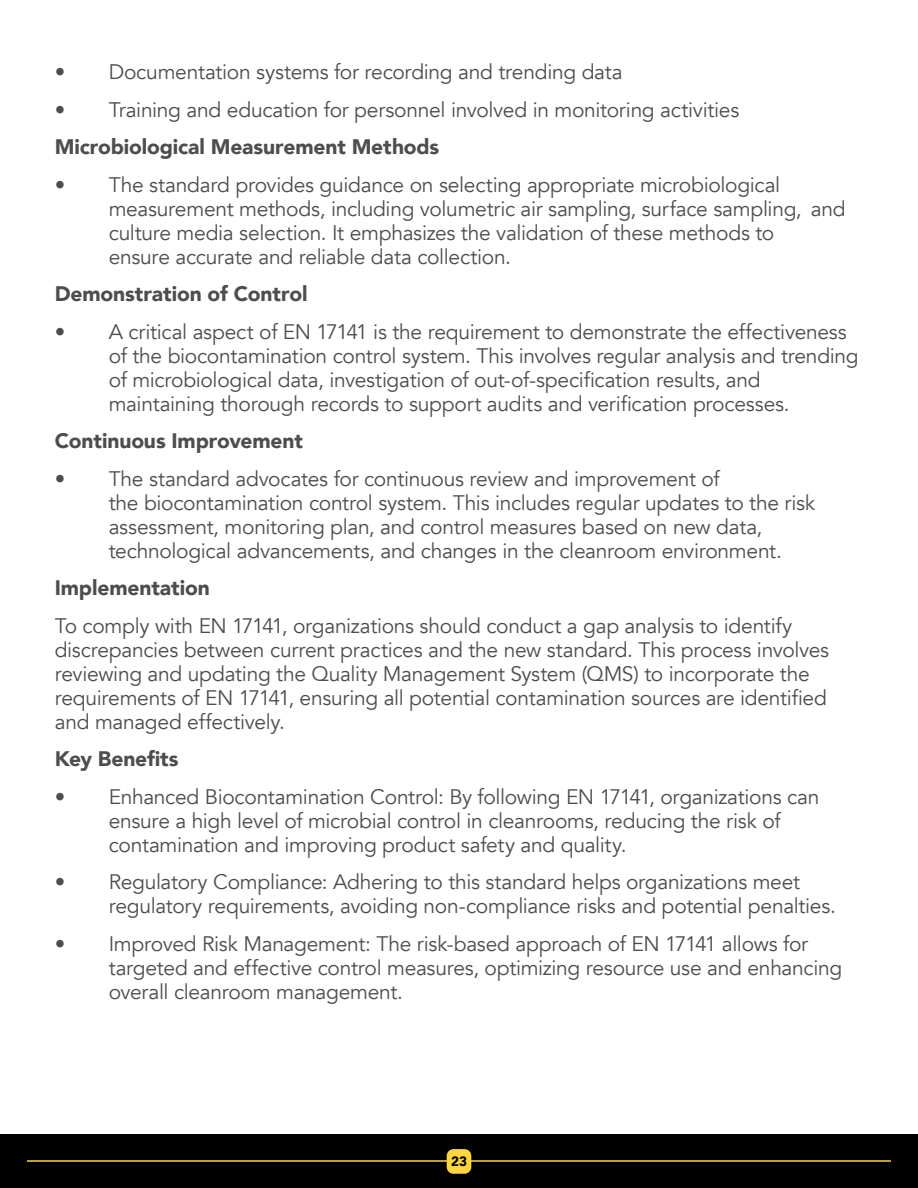
<style>
.page{position:relative;width:918px;height:1188px;background:#fff}
.page>*{position:absolute;margin:0;border:0;box-sizing:border-box;transform-origin:0 0}
.t1{font:21px/24px "Avenir";letter-spacing:-.015em;color:#4d4d4f}
.t2{font:900 21px "Avenir";letter-spacing:-.005em;color:#4d4d4f}
.t3{font:900 13.5px "Avenir";color:#000}
</style>
<div class="page">
<div style="left:0;top:1134px;width:918px;height:54px;background:#000"></div>
<hr style="left:27px;top:1160px;width:864px;height:2px;background:#ffd540">
<div style="left:447px;top:1149px;width:24px;height:25px;background:#ffd540;border-radius:7px"></div>
<p class="t1" style="left:55px;top:60px;width:569px">• Documentation systems for recording and trending data</p>
<p class="t1" style="left:55px;top:98px;width:686px">• Training and education for personnel involved in monitoring activities</p>
<p class="t2" style="left:55px;top:129px;width:386px">Microbiological Measurement Methods</p>
<p class="t1" style="left:109px;top:173px;width:738px;text-indent:-54px">• The standard provides guidance on selecting appropriate microbiological measurement methods, including volumetric air sampling, surface sampling, and culture media selection. It emphasizes the validation of these methods to<br>ensure accurate and reliable data collection.</p>
<p class="t2" style="left:55px;top:276px;width:255px">Demonstration of Control</p>
<p class="t1" style="left:109px;top:320px;width:752px;text-indent:-54px">• A critical aspect of EN 17141 is the requirement to demonstrate the effectiveness of the biocontamination control system. This involves regular analysis and trending of microbiological data, investigation of out-of-specification results, and maintaining thorough records to support audits and verification processes.</p>
<p class="t2" style="left:55px;top:423px;width:250px">Continuous Improvement</p>
<p class="t1" style="left:109px;top:467px;width:708px;text-indent:-54px">• The standard advocates for continuous review and improvement of<br>the biocontamination control system. This includes regular updates to the risk assessment, monitoring plan, and control measures based on new data, technological advancements, and changes in the cleanroom environment.</p>
<p class="t2" style="left:55px;top:570px;width:157px">Implementation</p>
<p class="t1" style="left:55px;top:614px;width:776px">To comply with EN 17141, organizations should conduct a gap analysis to identify discrepancies between current practices and the new standard. This process involves reviewing and updating the Quality Management System (QMS) to incorporate the requirements of EN 17141, ensuring all potential contamination sources are identified and managed effectively.</p>
<p class="t2" style="left:55px;top:741px;width:125px">Key Benefits</p>
<p class="t1" style="left:109px;top:785px;width:712px;text-indent:-54px">• Enhanced Biocontamination Control: By following EN 17141, organizations can ensure a high level of microbial control in cleanrooms, reducing the risk of contamination and improving product safety and quality.</p>
<p class="t1" style="left:109px;top:870px;width:729px;text-indent:-54px">• Regulatory Compliance: Adhering to this standard helps organizations meet regulatory requirements, avoiding non-compliance risks and potential penalties.</p>
<p class="t1" style="left:109px;top:932px;width:735px;text-indent:-54px">• Improved Risk Management: The risk-based approach of EN 17141 allows for targeted and effective control measures, optimizing resource use and enhancing overall cleanroom management.</p>
<p class="t3" style="left:451px;top:1150px;width:17px">23</p>
</div>
